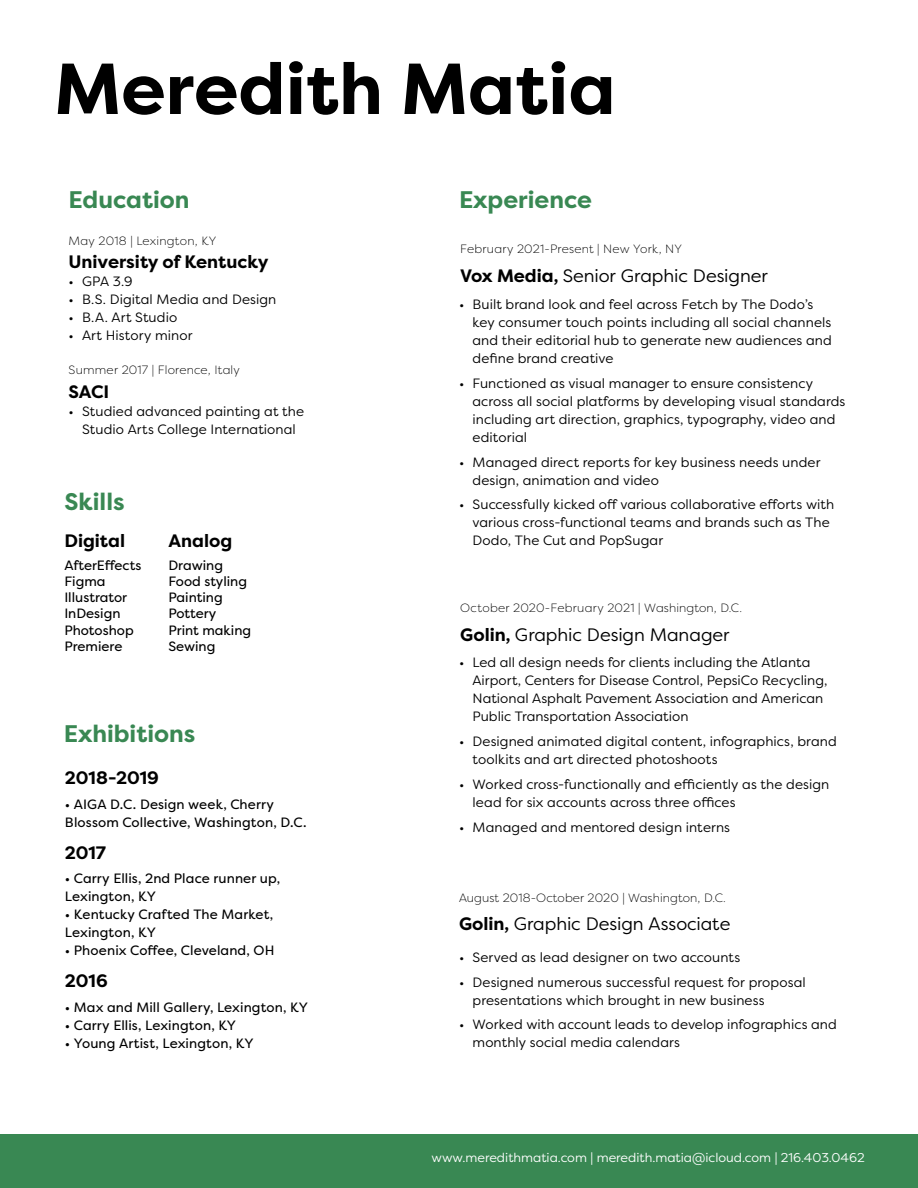
<style>
.page{position:relative;width:918px;height:1188px;background:#fff}
.page>*{position:absolute;margin:0;border:0;box-sizing:border-box;transform-origin:0 0}
.t1{font:700 72px "Filson Pro";color:#000}
.t2{font:700 24px "Filson Pro";color:#398853}
.t3{font:18px "Filson Pro";letter-spacing:-.005em;color:#000}
.t4{font:700 18px "Filson Pro";color:#000}
.t5{font:13.5px/18px "Filson Pro";letter-spacing:.005em;color:#000}
.t6{font:13.5px/16.2px "Filson Pro";letter-spacing:.005em;color:#000}
.t7{font:12.75px "Filson Pro";color:#fff}
.t8{font:300 12px "Filson Pro";letter-spacing:.015em;color:#000}
.s1{font-weight:700}
</style>
<div class="page">
<div style="left:0;top:1134px;width:918px;height:54px;background:#398853"></div>
<h1 class="t1" style="left:54px;top:43px;width:563px">Meredith Matia</h1>
<h2 class="t2" style="left:69px;top:184px;width:123px">Education</h2>
<p class="t8" style="left:69px;top:233px;width:149px">May 2018 | Lexington, KY</p>
<h3 class="t4" style="left:69px;top:250px;width:202px">University of Kentucky</h3>
<p class="t5" style="left:69px;top:272px;width:66px">• GPA 3.9</p>
<p class="t5" style="left:69px;top:290px;width:209px">• B.S. Digital Media and Design</p>
<p class="t5" style="left:69px;top:308px;width:110px">• B.A. Art Studio</p>
<p class="t5" style="left:69px;top:326px;width:125px">• Art History minor</p>
<p class="t8" style="left:69px;top:362px;width:173px">Summer 2017 | Florence, Italy</p>
<h3 class="t4" style="left:69px;top:381px;width:42px">SACI</h3>
<p class="t5" style="left:69px;top:402px;width:237px;text-align:center">• Studied advanced painting at the<br>Studio Arts College International</p>
<h2 class="t2" style="left:64px;top:487px;width:62px">Skills</h2>
<h3 class="t4" style="left:64px;top:529px;width:62px">Digital</h3>
<p class="t6" style="left:64px;top:557px;width:78px">AfterEffects<br>Figma<br>Illustrator<br>InDesign<br>Photoshop<br>Premiere</p>
<h3 class="t4" style="left:168px;top:529px;width:65px">Analog</h3>
<p class="t6" style="left:168px;top:557px;width:84px">Drawing<br>Food styling<br>Painting<br>Pottery<br>Print making<br>Sewing</p>
<h2 class="t2" style="left:64px;top:718px;width:133px">Exhibitions</h2>
<h3 class="t4" style="left:65px;top:767px;width:96px">2018-2019</h3>
<p class="t6" style="left:65px;top:795px;width:243px;line-height:18px">• AIGA D.C. Design week, Cherry<br>Blossom Collective, Washington, D.C.</p>
<h3 class="t4" style="left:65px;top:841px;width:43px">2017</h3>
<p class="t6" style="left:65px;top:870px;width:217px;line-height:18px">• Carry Ellis, 2nd Place runner up,<br>Lexington, KY</p>
<p class="t6" style="left:65px;top:906px;width:210px;line-height:18px">• Kentucky Crafted The Market,<br>Lexington, KY</p>
<p class="t6" style="left:65px;top:942px;width:211px">• Phoenix Coffee, Cleveland, OH</p>
<h3 class="t4" style="left:65px;top:969px;width:44px">2016</h3>
<p class="t6" style="left:65px;top:999px;width:245px">• Max and Mill Gallery, Lexington, KY</p>
<p class="t6" style="left:65px;top:1017px;width:173px">• Carry Ellis, Lexington, KY</p>
<p class="t6" style="left:65px;top:1035px;width:190px">• Young Artist, Lexington, KY</p>
<h2 class="t2" style="left:459px;top:185px;width:134px">Experience</h2>
<p class="t8" style="left:460px;top:241px;width:223px">February 2021-Present | New York, NY</p>
<h3 class="t3" style="left:460px;top:263px;width:309px"><span class="s1">Vox Media,</span> Senior Graphic Designer</h3>
<p class="t5" style="left:472px;top:295px;width:361px;text-indent:-14px">• Built brand look and feel across Fetch by The Dodo’s key consumer touch points including all social channels and their editorial hub to generate new audiences and define brand creative</p>
<p class="t5" style="left:472px;top:374px;width:374px;text-indent:-14px">• Functioned as visual manager to ensure consistency across all social platforms by developing visual standards including art direction, graphics, typography, video and editorial</p>
<p class="t5" style="left:472px;top:453px;width:350px;text-indent:-14px">• Managed direct reports for key business needs under design, animation and video</p>
<p class="t5" style="left:472px;top:495px;width:363px;text-indent:-14px">• Successfully kicked off various collaborative efforts with various cross-functional teams and brands such as The<br>Dodo, The Cut and PopSugar</p>
<p class="t8" style="left:460px;top:600px;width:283px">October 2020-February 2021 | Washington, D.C.</p>
<h3 class="t3" style="left:460px;top:623px;width:271px"><span class="s1">Golin,</span> Graphic Design Manager</h3>
<p class="t5" style="left:472px;top:653px;width:357px;text-indent:-14px">• Led all design needs for clients including the Atlanta Airport, Centers for Disease Control, PepsiCo Recycling, National Asphalt Pavement Association and American Public Transportation Association</p>
<p class="t5" style="left:472px;top:732px;width:366px;text-indent:-14px">• Designed animated digital content, infographics, brand toolkits and art directed photoshoots</p>
<p class="t5" style="left:472px;top:775px;width:358px;text-indent:-14px">• Worked cross-functionally and efficiently as the design lead for six accounts across three offices</p>
<p class="t5" style="left:459px;top:818px;width:273px">• Managed and mentored design interns</p>
<p class="t8" style="left:459px;top:890px;width:268px">August 2018-October 2020 | Washington, D.C.</p>
<h3 class="t3" style="left:459px;top:912px;width:273px"><span class="s1">Golin,</span> Graphic Design Associate</h3>
<p class="t5" style="left:459px;top:948px;width:283px">• Served as lead designer on two accounts</p>
<p class="t5" style="left:472px;top:973px;width:335px;text-indent:-14px">• Designed numerous successful request for proposal presentations which brought in new business</p>
<p class="t5" style="left:472px;top:1015px;width:366px;text-indent:-14px">• Worked with account leads to develop infographics and monthly social media calendars</p>
<p class="t7" style="left:432px;top:1149px;width:435px">www.meredithmatia.com | meredith.matia@icloud.com | 216.403.0462</p>
</div>
